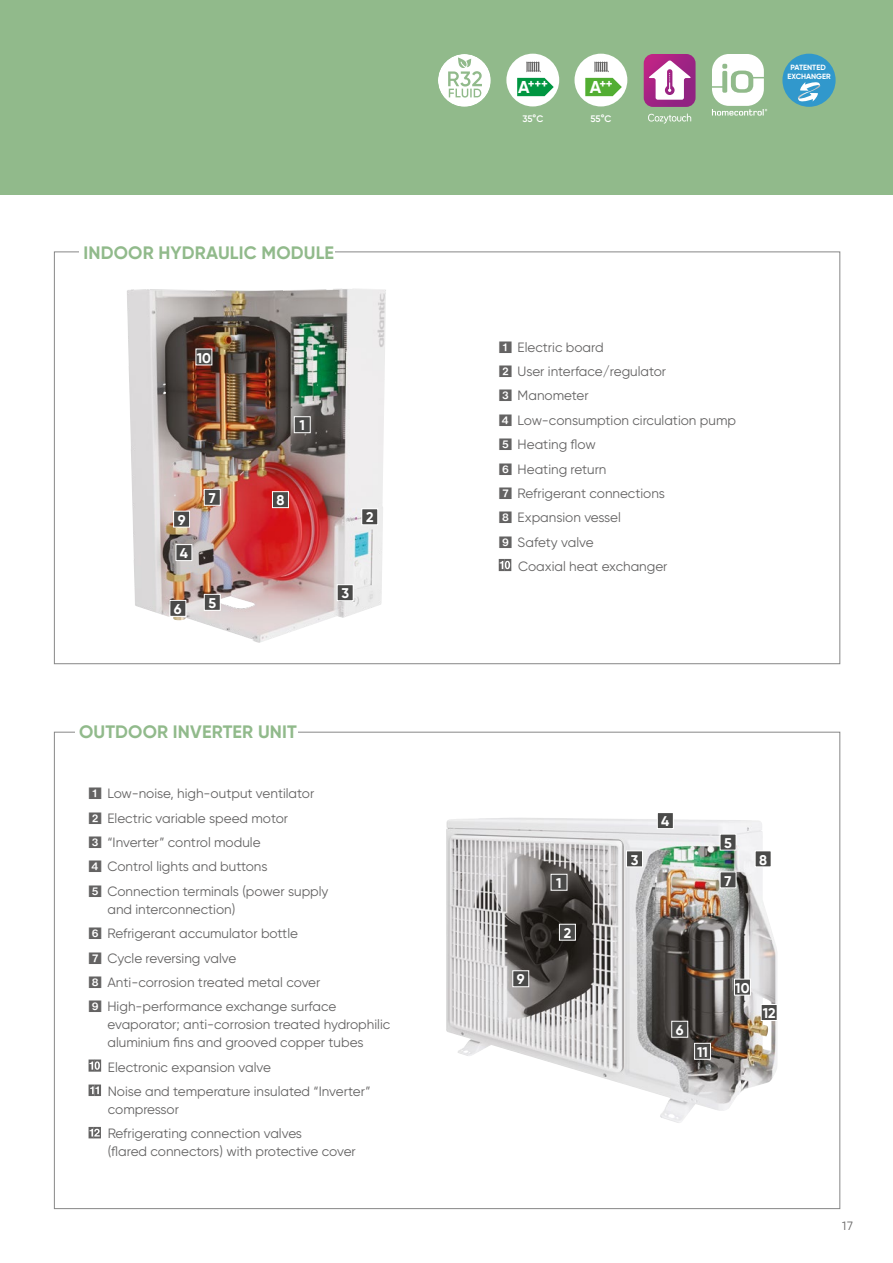
<style>
.page{position:relative;width:893px;height:1263px;background:#fff}
.page>*{position:absolute;margin:0;border:0;box-sizing:border-box;transform-origin:0 0}
.t1{font:700 18px "Gilroy";letter-spacing:.01em;color:#91ba8b}
.t2{font:700 14.1px "Gilroy";color:#fff}
.t3{font:13.5px/24.5px "Gilroy";color:#646363}
.t4{font:700 12.3px "Gilroy";color:#fff}
.t5{font:12px "Gilroy";color:#646363}
.t6{font:600 9.45px "Gilroy";color:#fff}
.t7{font:700 7.5px/9px "Gilroy";color:#fff;text-align:center}
.s1{font-family:"Bundesbahn Pi One"}
.s2{font-size:17.25px}
</style>
<div class="page">
<div style="left:0;top:0;width:893px;height:194px;background:#91ba8b"></div>
<svg style="left:438px;top:54px;width:53px;height:53px"></svg>
<div style="left:782px;top:54px;width:54px;height:53px;background:#3198cc;border-radius:50%"></div>
<svg style="left:798px;top:82px;width:22px;height:20px"></svg>
<img style="left:446px;top:818px;width:331px;height:305px">
<img style="left:127px;top:289px;width:259px;height:354px">
<div style="left:196px;top:349px;width:16px;height:16px;background:#4a4a49"></div>
<div style="left:204px;top:489px;width:16px;height:16px;background:#4a4a49"></div>
<div style="left:204px;top:489px;width:17px;height:17px;border:1px solid #fff"></div>
<div style="left:174px;top:511px;width:16px;height:16px;background:#4a4a49"></div>
<div style="left:173px;top:511px;width:17px;height:16px;border:1px solid #fff"></div>
<div style="left:176px;top:545px;width:16px;height:16px;background:#4a4a49"></div>
<div style="left:176px;top:544px;width:16px;height:17px;border:1px solid #fff"></div>
<div style="left:170px;top:600px;width:16px;height:16px;background:#4a4a49"></div>
<div style="left:170px;top:600px;width:16px;height:17px;border:1px solid #fff"></div>
<div style="left:204px;top:594px;width:16px;height:16px;background:#4a4a49"></div>
<div style="left:204px;top:594px;width:17px;height:17px;border:1px solid #fff"></div>
<div style="left:337px;top:585px;width:16px;height:16px;background:#4a4a49"></div>
<div style="left:337px;top:584px;width:17px;height:17px;border:1px solid #fff"></div>
<div style="left:362px;top:509px;width:16px;height:16px;background:#4a4a49"></div>
<div style="left:361px;top:508px;width:17px;height:17px;border:1px solid #fff"></div>
<div style="left:272px;top:492px;width:16px;height:16px;background:#4a4a49"></div>
<div style="left:272px;top:491px;width:17px;height:17px;border:1px solid #fff"></div>
<div style="left:294px;top:417px;width:16px;height:16px;background:#4a4a49"></div>
<div style="left:294px;top:416px;width:17px;height:17px;border:1px solid #fff"></div>
<svg style="left:499px;top:559px;width:12px;height:12px"></svg>
<svg style="left:89px;top:1059px;width:12px;height:13px"></svg>
<svg style="left:89px;top:1084px;width:12px;height:12px"></svg>
<svg style="left:89px;top:1127px;width:12px;height:11px"></svg>
<svg style="left:712px;top:54px;width:55px;height:62px"></svg>
<svg style="left:506px;top:54px;width:53px;height:52px"></svg>
<div style="left:507px;top:55px;width:51px;height:50px;border:1px solid #fff;border-radius:50%"></div>
<svg style="left:509px;top:56px;width:48px;height:48px;background:#abd6bb"></svg>
<svg style="left:574px;top:54px;width:53px;height:52px"></svg>
<svg style="left:577px;top:56px;width:48px;height:48px;background:#c0dcb7"></svg>
<div style="left:551px;top:874px;width:16px;height:16px;background:#4a4a49"></div>
<div style="left:551px;top:874px;width:16px;height:17px;border:1px solid #fff"></div>
<div style="left:559px;top:924px;width:16px;height:16px;background:#4a4a49"></div>
<div style="left:559px;top:924px;width:17px;height:16px;border:1px solid #fff"></div>
<div style="left:672px;top:1021px;width:16px;height:16px;background:#4a4a49"></div>
<div style="left:671px;top:1021px;width:17px;height:16px;border:1px solid #fff"></div>
<div style="left:626px;top:851px;width:16px;height:16px;background:#4a4a49"></div>
<div style="left:626px;top:850px;width:17px;height:17px;border:1px solid #fff"></div>
<div style="left:657px;top:813px;width:16px;height:15px;background:#4a4a49"></div>
<div style="left:657px;top:812px;width:17px;height:17px;border:1px solid #fff"></div>
<div style="left:720px;top:834px;width:16px;height:16px;background:#4a4a49"></div>
<div style="left:720px;top:872px;width:16px;height:16px;background:#4a4a49"></div>
<div style="left:720px;top:871px;width:16px;height:17px;border:1px solid #fff"></div>
<div style="left:755px;top:851px;width:16px;height:16px;background:#4a4a49"></div>
<div style="left:755px;top:850px;width:16px;height:17px;border:1px solid #fff"></div>
<div style="left:513px;top:971px;width:16px;height:16px;background:#4a4a49"></div>
<div style="left:512px;top:970px;width:17px;height:17px;border:1px solid #fff"></div>
<div style="left:734px;top:979px;width:16px;height:16px;background:#4a4a49"></div>
<div style="left:734px;top:979px;width:17px;height:16px;border:1px solid #fff"></div>
<div style="left:695px;top:1043px;width:15px;height:16px;background:#4a4a49"></div>
<div style="left:694px;top:1043px;width:17px;height:17px;border:1px solid #fff"></div>
<div style="left:761px;top:1004px;width:16px;height:16px;background:#4a4a49"></div>
<div style="left:761px;top:1004px;width:16px;height:17px;border:1px solid #fff"></div>
<svg style="left:648px;top:113px;width:43px;height:11px"></svg>
<svg style="left:644px;top:54px;width:51px;height:53px;background:#c06dab"></svg>
<h1 class="t1" style="left:84px;top:241px;width:252px">INDOOR HYDRAULIC MODULE</h1>
<p class="t2" style="left:197px;top:349px;width:16px">10</p>
<p class="t2" style="left:178px;top:511px;width:9px">9</p>
<p class="t2" style="left:180px;top:544px;width:10px">4</p>
<p class="t2" style="left:174px;top:600px;width:9px">6</p>
<p class="t2" style="left:209px;top:489px;width:8px">7</p>
<p class="t2" style="left:208px;top:594px;width:9px">5</p>
<p class="t2" style="left:300px;top:417px;width:7px">1</p>
<p class="t2" style="left:276px;top:491px;width:10px">8</p>
<p class="t2" style="left:366px;top:509px;width:9px">2</p>
<p class="t2" style="left:341px;top:585px;width:9px">3</p>
<h1 class="t1" style="left:79px;top:721px;width:219px">OUTDOOR INVERTER UNIT</h1>
<p class="t3" style="left:89px;top:781px;width:241px"><span class="s1">1</span> Low-noise, high-output ventilator<br><span class="s1">2</span> Electric variable speed motor<br><span class="s1">3</span> “Inverter” control module<br><span class="s1">4</span> Control lights and buttons<br><span class="s1">5</span> Connection terminals (power supply</p>
<p class="t3" style="left:89px;top:897px;width:249px;text-indent:19px">and interconnection)<br><span class="s1">6</span> Refrigerant accumulator bottle<br><span class="s1">7</span> Cycle reversing valve<br><span class="s1">8</span> Anti-corrosion treated metal cover<br><span class="s1">9</span> High-performance exchange surface</p>
<p class="t3" style="left:107px;top:1015px;width:284px;line-height:18px">evaporator; anti-corrosion treated hydrophilic aluminium fins and grooved copper tubes</p>
<p class="t3" style="left:108px;top:1054px;width:264px">Electronic expansion valve<br>Noise and temperature insulated “Inverter”</p>
<p class="t3" style="left:108px;top:1097px;width:196px">compressor<br>Refrigerating connection valves</p>
<p class="t3" style="left:108px;top:1139px;width:250px">(flared connectors) with protective cover</p>
<p class="t4" style="left:518px;top:76px;width:31px"><span class="s2">A</span>+++</p>
<p class="t6" style="left:522px;top:113px;width:22px">35°C</p>
<p class="t4" style="left:590px;top:76px;width:25px"><span class="s2">A</span>++</p>
<p class="t6" style="left:590px;top:113px;width:22px">55°C</p>
<p class="t7" style="left:787px;top:62px;width:45px">PATENTED<br>EXCHANGER</p>
<p class="t3" style="left:499px;top:335px;width:106px"><span class="s1">1</span> Electric board</p>
<p class="t3" style="left:499px;top:359px;width:169px"><span class="s1">2</span> User interface/regulator</p>
<p class="t3" style="left:499px;top:383px;width:91px"><span class="s1">3</span> Manometer</p>
<p class="t3" style="left:499px;top:408px;width:239px"><span class="s1">4</span> Low-consumption circulation pump</p>
<p class="t3" style="left:499px;top:432px;width:99px"><span class="s1">5</span> Heating flow</p>
<p class="t3" style="left:499px;top:456px;width:109px"><span class="s1">6</span> Heating return</p>
<p class="t3" style="left:499px;top:481px;width:168px"><span class="s1">7</span> Refrigerant connections</p>
<p class="t3" style="left:499px;top:505px;width:124px"><span class="s1">8</span> Expansion vessel</p>
<p class="t3" style="left:499px;top:530px;width:96px"><span class="s1">9</span> Safety valve</p>
<p class="t3" style="left:518px;top:554px;width:151px">Coaxial heat exchanger</p>
<p class="t2" style="left:517px;top:971px;width:9px">9</p>
<p class="t2" style="left:556px;top:874px;width:7px">1</p>
<p class="t2" style="left:564px;top:924px;width:9px">2</p>
<p class="t2" style="left:631px;top:851px;width:9px">3</p>
<p class="t2" style="left:661px;top:812px;width:10px">4</p>
<p class="t2" style="left:724px;top:834px;width:9px">5</p>
<p class="t2" style="left:725px;top:872px;width:8px">7</p>
<p class="t2" style="left:759px;top:851px;width:10px">8</p>
<p class="t2" style="left:676px;top:1021px;width:9px">6</p>
<p class="t2" style="left:697px;top:1043px;width:12px">11</p>
<p class="t2" style="left:735px;top:979px;width:16px">10</p>
<p class="t2" style="left:763px;top:1004px;width:14px">12</p>
<p class="t5" style="left:842px;top:1218px;width:13px">17</p>
</div>
